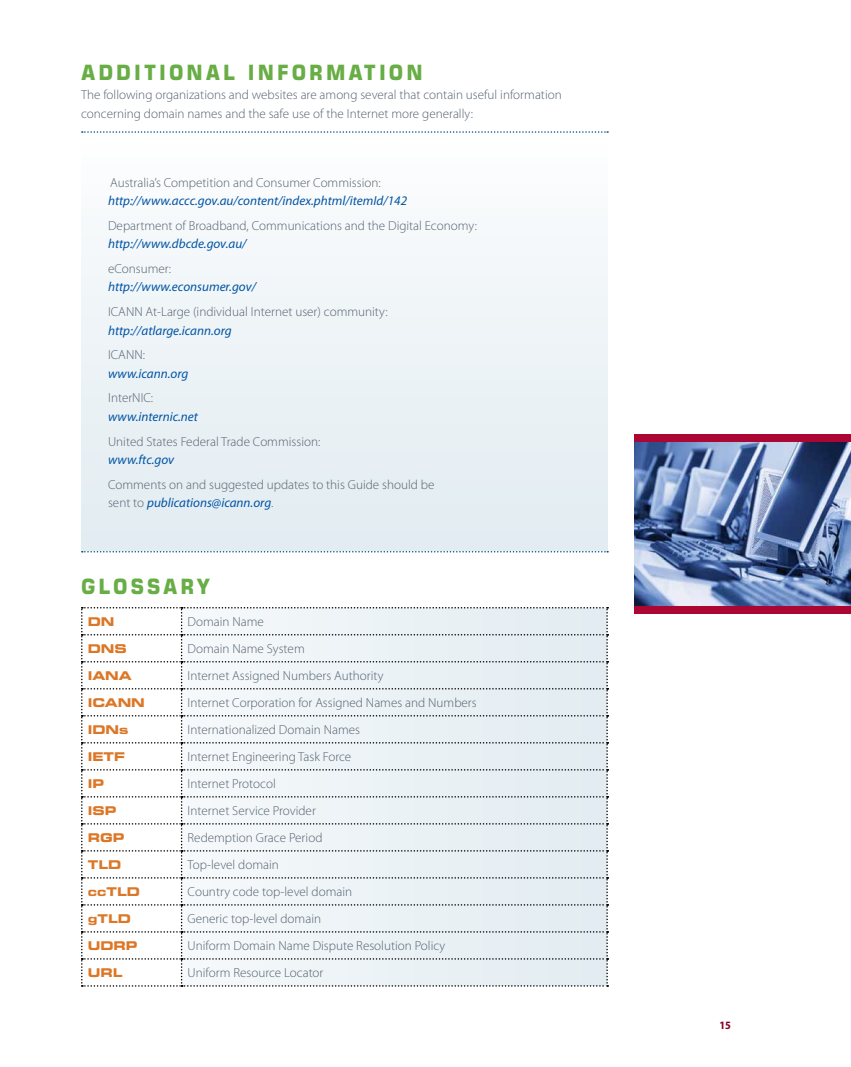
<style>
.page{position:relative;width:851px;height:1067px;background:#fff}
.page>*{position:absolute;margin:0;border:0;box-sizing:border-box;transform-origin:0 0}
.t1{font:700 21px "Square 721 BT";letter-spacing:.16em;color:#68ad45;scale:.91 1}
.t2{font:300 13.2px/18.8px "Myriad Pro";color:#556270}
.t3{font:italic 13.2px "Myriad Pro";color:#0054a4}
.t4{font:700 expanded 12px "Square 721 BT";color:#db7727}
.t5{font:700 semi-condensed 11.25px "Myriad Pro";color:#820024}
.s1{font-weight:400;font-style:italic;color:#0054a4}
</style>
<div class="page">
<div style="left:81px;top:132px;width:527px;height:420px;background:linear-gradient(to bottom,#fcfdfe,#e1ebf1)"></div>
<svg style="left:82px;top:131px;width:526px;height:2px"></svg>
<svg style="left:82px;top:551px;width:526px;height:1px"></svg>
<svg style="left:81px;top:607px;width:527px;height:379px"></svg>
<div style="left:634px;top:434px;width:216px;height:179px;background:#ab0634"></div>
<img style="left:634px;top:442px;width:216px;height:163px">
<h1 class="t1" style="left:81px;top:60px;width:37px">ADDITIONA</h1>
<h1 class="t1" style="left:223px;top:60px;width:132px">L INFORMATION</h1>
<p class="t2" style="left:81px;top:85px;width:482px">The following organizations and websites are among several that contain useful information concerning domain names and the safe use of the Internet more generally:</p>
<p class="t2" style="left:110px;top:173px;width:272px">Australia’s Competition and Consumer Commission:</p>
<p class="t3" style="left:108px;top:194px;width:300px">http://www.accc.gov.au/content/index.phtml/itemId/142</p>
<p class="t2" style="left:108px;top:216px;width:370px">Department of Broadband, Communications and the Digital Economy:</p>
<p class="t3" style="left:108px;top:237px;width:140px">http://www.dbcde.gov.au/</p>
<p class="t2" style="left:108px;top:259px;width:65px">eConsumer:</p>
<p class="t3" style="left:108px;top:280px;width:149px">http://www.econsumer.gov/</p>
<p class="t2" style="left:108px;top:303px;width:281px">ICANN At-Large (individual Internet user) community:</p>
<p class="t3" style="left:108px;top:323px;width:125px">http://atlarge.icann.org</p>
<p class="t2" style="left:108px;top:346px;width:38px">ICANN:</p>
<p class="t3" style="left:108px;top:366px;width:82px">www.icann.org</p>
<p class="t2" style="left:108px;top:389px;width:47px">InterNIC:</p>
<p class="t3" style="left:108px;top:409px;width:91px">www.internic.net</p>
<p class="t2" style="left:108px;top:432px;width:214px">United States Federal Trade Commission:</p>
<p class="t3" style="left:108px;top:452px;width:68px">www.ftc.gov</p>
<p class="t2" style="left:108px;top:475px;width:328px;line-height:18.3px">Comments on and suggested updates to this Guide should be sent to <span class="s1">publications@icann.org</span>.</p>
<h1 class="t1" style="left:81px;top:574px;width:54px">GLOSSA</h1>
<h1 class="t1" style="left:180px;top:574px;width:34px">RY</h1>
<p class="t4" style="left:88px;top:614px;width:28px">DN</p>
<p class="t2" style="left:188px;top:612px;width:78px">Domain Name</p>
<p class="t4" style="left:88px;top:641px;width:40px">DNS</p>
<p class="t2" style="left:188px;top:639px;width:119px">Domain Name System</p>
<p class="t4" style="left:88px;top:668px;width:45px">IANA</p>
<p class="t2" style="left:188px;top:666px;width:197px">Internet Assigned Numbers Authority</p>
<p class="t4" style="left:88px;top:695px;width:58px">ICANN</p>
<p class="t2" style="left:188px;top:693px;width:290px">Internet Corporation for Assigned Names and Numbers</p>
<p class="t4" style="left:88px;top:722px;width:42px">IDNs</p>
<p class="t2" style="left:188px;top:720px;width:174px">Internationalized Domain Names</p>
<p class="t4" style="left:88px;top:749px;width:38px">IETF</p>
<p class="t2" style="left:188px;top:747px;width:165px">Internet Engineering Task Force</p>
<p class="t4" style="left:88px;top:776px;width:18px">IP</p>
<p class="t2" style="left:188px;top:774px;width:90px">Internet Protocol</p>
<p class="t4" style="left:88px;top:803px;width:30px">ISP</p>
<p class="t2" style="left:188px;top:801px;width:130px">Internet Service Provider</p>
<p class="t4" style="left:88px;top:830px;width:38px">RGP</p>
<p class="t2" style="left:188px;top:828px;width:136px">Redemption Grace Period</p>
<p class="t4" style="left:88px;top:857px;width:35px">TLD</p>
<p class="t2" style="left:188px;top:855px;width:93px">Top-level domain</p>
<p class="t4" style="left:88px;top:884px;width:53px">ccTLD</p>
<p class="t2" style="left:188px;top:882px;width:166px">Country code top-level domain</p>
<p class="t4" style="left:88px;top:911px;width:44px">gTLD</p>
<p class="t2" style="left:188px;top:909px;width:135px">Generic top-level domain</p>
<p class="t4" style="left:88px;top:938px;width:51px">UDRP</p>
<p class="t2" style="left:188px;top:936px;width:259px">Uniform Domain Name Dispute Resolution Policy</p>
<p class="t4" style="left:88px;top:965px;width:36px">URL</p>
<p class="t2" style="left:188px;top:963px;width:137px">Uniform Resource Locator</p>
<p class="t5" style="left:719px;top:1018px;width:13px">15</p>
</div>
